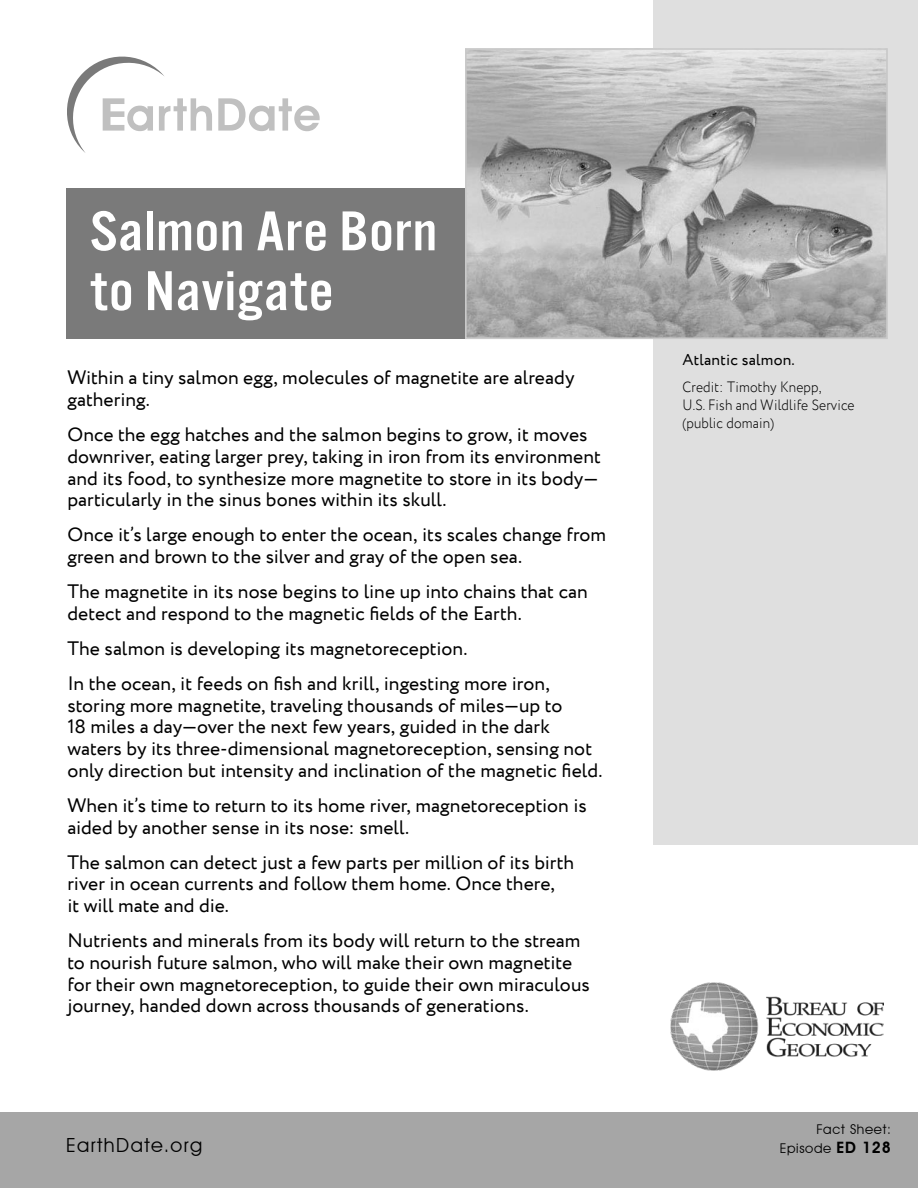
<style>
.page{position:relative;width:918px;height:1188px;background:#fff}
.page>*{position:absolute;margin:0;border:0;box-sizing:border-box;transform-origin:0 0}
.t1{font:58.35px/59.8px "Alternate Got No 3 D";letter-spacing:.01em;color:#fff;scale:1.1 1}
.t2{font:19.5px/21.6px "Circe";color:#000}
.t3{font:19.5px "Avant Garde IT Cby BT";letter-spacing:.075em;color:#000}
.t4{font:15.75px "Circe";letter-spacing:.01em;color:#000}
.t5{font:300 15px/18px "Circe";letter-spacing:.01em;color:#000;scale:.9 1}
.t6{font:13.5px/18.9px "Avant Garde IT Cby BT";letter-spacing:.05em;color:#000;text-align:right}
.s1{font-weight:600;font-size:15.75px}
</style>
<div class="page">
<div style="left:66px;top:188px;width:596px;height:151px;background:#7a7a7a"></div>
<div style="left:653px;top:0;width:265px;height:845px;background:#dfdfdf"></div>
<svg style="left:67px;top:56px;width:145px;height:97px"></svg>
<svg style="left:218px;top:98px;width:102px;height:33px"></svg>
<img style="left:671px;top:983px;width:213px;height:88px">
<div style="left:0;top:1112px;width:918px;height:76px;background:#a6a6a6"></div>
<img style="left:468px;top:51px;width:417px;height:285px">
<div style="left:465px;top:48px;width:423px;height:291px;border:2px solid #c9c9c9"></div>
<h1 class="t1" style="left:90px;top:201px;width:317px">Salmon Are Born to Navigate</h1>
<p class="t2" style="left:67px;top:368px;width:509px">Within a tiny salmon egg, molecules of magnetite are already gathering.</p>
<p class="t2" style="left:67px;top:424px;width:535px">Once the egg hatches and the salmon begins to grow, it moves downriver, eating larger prey, taking in iron from its environment and its food, to synthesize more magnetite to store in its body— particularly in the sinus bones within its skull.</p>
<p class="t2" style="left:67px;top:525px;width:540px">Once it’s large enough to enter the ocean, its scales change from green and brown to the silver and gray of the open sea.</p>
<p class="t2" style="left:67px;top:581px;width:522px">The magnetite in its nose begins to line up into chains that can detect and respond to the magnetic fields of the Earth.</p>
<p class="t2" style="left:67px;top:631px;width:484px;line-height:35.1px">The salmon is developing its magnetoreception.<br>In the ocean, it feeds on fish and krill, ingesting more iron,</p>
<p class="t2" style="left:67px;top:695px;width:537px">storing more magnetite, traveling thousands of miles—up to<br>18 miles a day—over the next few years, guided in the dark waters by its three-dimensional magnetoreception, sensing not only direction but intensity and inclination of the magnetic field.</p>
<p class="t2" style="left:67px;top:795px;width:521px">When it’s time to return to its home river, magnetoreception is aided by another sense in its nose: smell.</p>
<p class="t2" style="left:67px;top:852px;width:508px">The salmon can detect just a few parts per million of its birth river in ocean currents and follow them home. Once there,<br>it will mate and die.</p>
<p class="t2" style="left:67px;top:931px;width:524px">Nutrients and minerals from its body will return to the stream to nourish future salmon, who will make their own magnetite for their own magnetoreception, to guide their own miraculous journey, handed down across thousands of generations.</p>
<p class="t3" style="left:66px;top:1134px;width:138px">EarthDate.org</p>
<p class="t4" style="left:683px;top:350px;width:114px">Atlantic salmon.</p>
<p class="t5" style="left:683px;top:379px;width:193px">Credit: Timothy Knepp,<br>U.S. Fish and Wildlife Service (public domain)</p>
<p class="t6" style="left:780px;top:1120px;width:113px">Fact Sheet:<br>Episode <span class="s1">ED 128</span></p>
</div>
